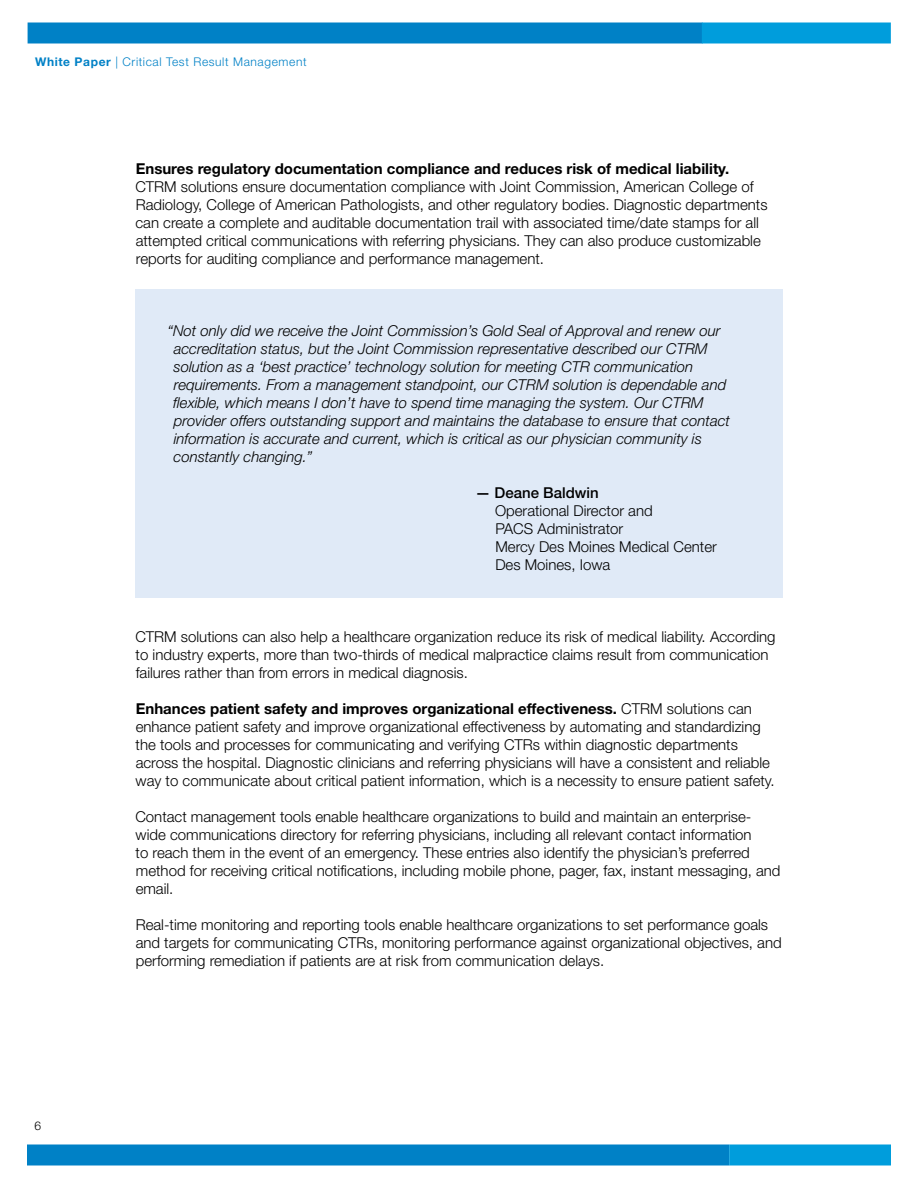
<style>
.page{position:relative;width:918px;height:1188px;background:#fff}
.page>*{position:absolute;margin:0;border:0;box-sizing:border-box;transform-origin:0 0}
.t1{font:300 15px/18px "Helvetica Neue LT";color:#000}
.t2{font:italic 300 15px/18px "Helvetica Neue LT";color:#000}
.t3{font:700 15px "Helvetica Neue LT";color:#000}
.t4{font:500 15px "Helvetica Neue LT";color:#000}
.t5{font:300 12px "Helvetica Neue LT";letter-spacing:.05em;color:#0081c6}
.t6{font:300 12px "Helvetica Neue LT";color:#000}
.s1{font-weight:700}
</style>
<div class="page">
<div style="left:27px;top:1144px;width:702px;height:22px;background:#0081c6"></div>
<div style="left:729px;top:1144px;width:162px;height:22px;background:#009ddc"></div>
<div style="left:28px;top:22px;width:675px;height:22px;background:#0081c6"></div>
<div style="left:702px;top:22px;width:189px;height:22px;background:#009ddc"></div>
<div style="left:135px;top:290px;width:647px;height:308px;background:#e0eaf7"></div>
<p class="t5" style="left:35px;top:55px;width:273px"><span class="s1">White Paper</span> | Critical Test Result Management</p>
<p class="t3" style="left:136px;top:159px;width:595px">Ensures regulatory documentation compliance and reduces risk of medical liability.</p>
<p class="t1" style="left:135px;top:177px;width:634px">CtrM solutions ensure documentation compliance with Joint Commission, American College of Radiology, College of American Pathologists, and other regulatory bodies. Diagnostic departments can create a complete and auditable documentation trail with associated time/date stamps for all attempted critical communications with referring physicians. They can also produce customizable reports for auditing compliance and performance management.</p>
<p class="t2" style="left:173px;top:321px;width:558px;text-indent:-6px">“Not only did we receive the Joint Commission’s Gold Seal of Approval and renew our accreditation status, but the Joint Commission representative described our CTRM solution as a ‘best practice’ technology solution for meeting CTR communication requirements. From a management standpoint, our CTRM solution is dependable and flexible, which means I don’t have to spend time managing the system. Our CTRM provider offers outstanding support and maintains the database to ensure that contact information is accurate and current, which is critical as our physician community is constantly changing.”</p>
<p class="t4" style="left:475px;top:483px;width:125px">— Deane Baldwin</p>
<p class="t1" style="left:495px;top:501px;width:223px">Operational Director and<br>PACS Administrator<br>Mercy Des Moines Medical Center<br>Des Moines, Iowa</p>
<p class="t6" style="left:34px;top:1118px;width:8px">6</p>
<p class="t1" style="left:135px;top:627px;width:642px">CtrM solutions can also help a healthcare organization reduce its risk of medical liability. According to industry experts, more than two-thirds of medical malpractice claims result from communication failures rather than from errors in medical diagnosis.</p>
<p class="t1" style="left:136px;top:699px;width:641px"><span class="s1">Enhances patient safety and improves organizational effectiveness.</span> CtrM solutions can enhance patient safety and improve organizational effectiveness by automating and standardizing the tools and processes for communicating and verifying Ctrs within diagnostic departments across the hospital. Diagnostic clinicians and referring physicians will have a consistent and reliable way to communicate about critical patient information, which is a necessity to ensure patient safety.</p>
<p class="t1" style="left:135px;top:807px;width:647px">Contact management tools enable healthcare organizations to build and maintain an enterprise&shy;wide communications directory for referring physicians, including all relevant contact information<br>to reach them in the event of an emergency. These entries also identify the physician’s preferred method for receiving critical notifications, including mobile phone, pager, fax, instant messaging, and email.</p>
<p class="t1" style="left:136px;top:915px;width:648px">Real-time monitoring and reporting tools enable healthcare organizations to set performance goals and targets for communicating Ctrs, monitoring performance against organizational objectives, and performing remediation if patients are at risk from communication delays.</p>
</div>
